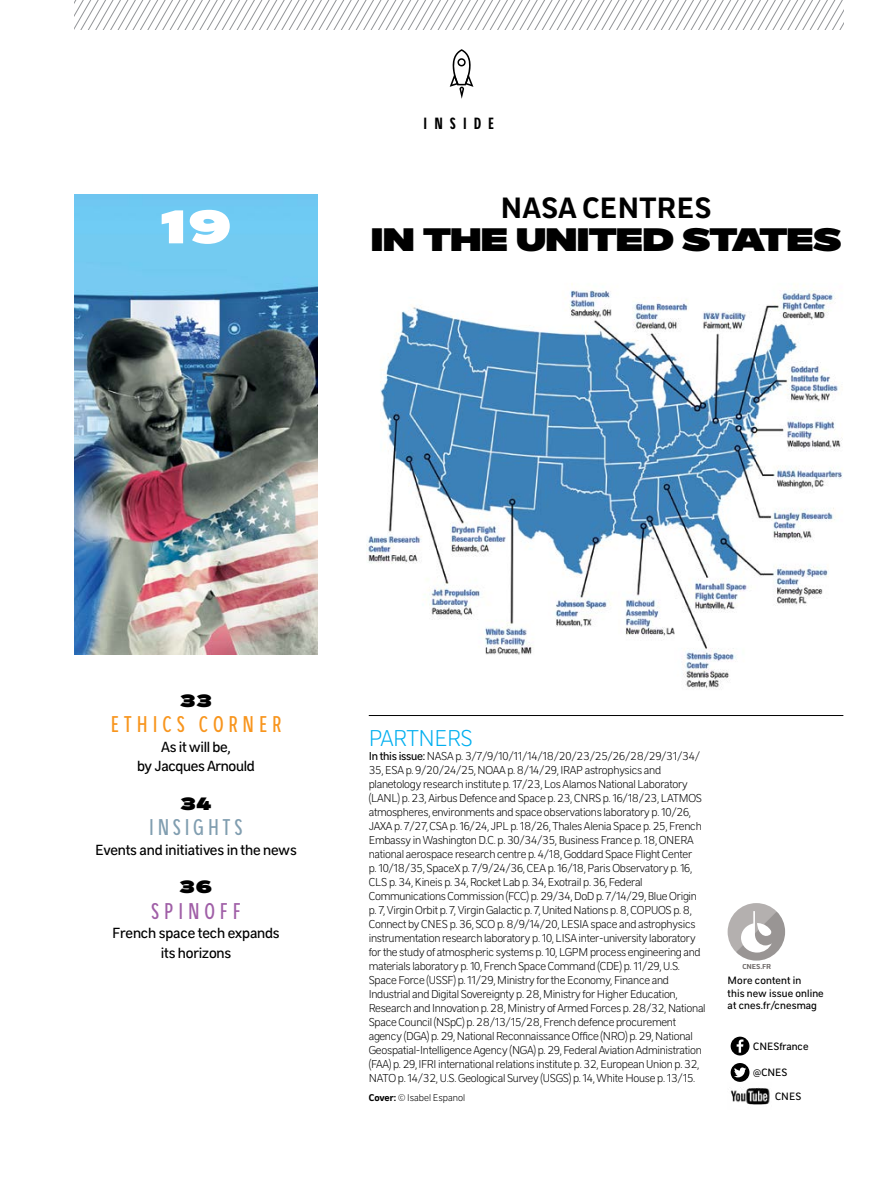
<style>
.page{position:relative;width:893px;height:1191px;background:#fff}
.page>*{position:absolute;margin:0;border:0;box-sizing:border-box;transform-origin:0 0}
.t1{font:50.75px "CNES Poster";color:#fff}
.t2{font:35px "CNES Poster";letter-spacing:-.04em;color:#000}
.t3{font:700 31.5px "CNES Sans";color:#000}
.t4{font:24.5px "CNES Condensed";letter-spacing:.2em;color:#f8951d}
.t5{font:300 24.5px "CNES Sans";letter-spacing:-.02em;color:#00afef}
.t6{font:24.5px "CNES Condensed";letter-spacing:.15em;color:#819eb0}
.t7{font:24.5px "CNES Condensed";letter-spacing:.2em;color:#a05fa7}
.t8{font:19.25px "CNES Poster";color:#000}
.t9{font:700 17.5px "CNES Condensed";letter-spacing:.4em;color:#000}
.t10{font:15.75px/19.2px "CNES Sans";letter-spacing:-.01em;color:#000;text-align:center}
.t11{font:300 12.25px/14px "CNES Sans";letter-spacing:-.02em;color:#000}
.t12{font:11.38px/12.2px "CNES Sans";letter-spacing:.01em;color:#000}
.t13{font:300 10.5px "CNES Sans";color:#000}
.t14{font:700 7.88px "CNES Sans";letter-spacing:-.025em;color:#6e6968}
.s1{font-weight:400}
.s2{font-weight:700}
</style>
<div class="page">
<img style="left:366px;top:283px;width:477px;height:406px">
<img style="left:74px;top:195px;width:243px;height:459px">
<svg style="left:74px;top:0;width:769px;height:30px"></svg>
<hr style="left:369px;top:715px;width:474px;height:1px;background:#000">
<svg style="left:449px;top:49px;width:25px;height:50px"></svg>
<svg style="left:731px;top:1036px;width:18px;height:19px"></svg>
<svg style="left:731px;top:1063px;width:18px;height:18px"></svg>
<img style="left:730px;top:1087px;width:40px;height:18px">
<div style="left:728px;top:903px;width:57px;height:57px;background:#b4b0af;border-radius:50%"></div>
<svg style="left:736px;top:911px;width:50px;height:50px"></svg>
<h1 class="t1" style="left:161px;top:189px;width:72px">19</h1>
<h3 class="t9" style="left:424px;top:112px;width:72px">INSIDE</h3>
<h3 class="t3" style="left:500px;top:189px;width:213px">NASA CENTRES</h3>
<h2 class="t2" style="left:371px;top:213px;width:472px">IN THE UNITED STATES</h2>
<h3 class="t8" style="left:180px;top:686px;width:33px">33</h3>
<h3 class="t4" style="left:111px;top:709px;width:172px">ETHICS CORNER</h3>
<p class="t10" style="left:137px;top:737px;width:119px">As it will be,<br>by Jacques Arnould</p>
<h3 class="t8" style="left:180px;top:788px;width:33px">34</h3>
<h3 class="t6" style="left:149px;top:812px;width:95px">INSIGHTS</h3>
<p class="t10" style="left:95px;top:839px;width:203px">Events and initiatives in the news</p>
<h3 class="t8" style="left:180px;top:872px;width:34px">36</h3>
<h3 class="t7" style="left:151px;top:895px;width:91px">SPINOFF</h3>
<p class="t10" style="left:112px;top:923px;width:169px">French space tech expands its horizons</p>
<h3 class="t5" style="left:369px;top:724px;width:105px">PARTNERS</h3>
<p class="t11" style="left:369px;top:749px;width:338px"><span class="s1">In this issue:</span> NASA p. 3/7/9/10/11/14/18/20/23/25/26/28/29/31/34/ 35, ESA p. 9/20/24/25, NOAA p. 8/14/29, IRAP astrophysics and planetology research institute p. 17/23, Los Alamos National Laboratory (LANL) p. 23, Airbus Defence and Space p. 23, CNRS p. 16/18/23, LATMOS atmospheres, environments and space observations laboratory p. 10/26, JAXA p. 7/27, CSA p. 16/24, JPL p. 18/26, Thales Alenia Space p. 25, French Embassy in Washington D.C. p. 30/34/35, Business France p. 18, ONERA national aerospace research centre p. 4/18, Goddard Space Flight Center<br>p. 10/18/35, SpaceX p. 7/9/24/36, CEA p. 16/18, Paris Observatory p. 16, CLS p. 34, Kineis p. 34, Rocket Lab p. 34, Exotrail p. 36, Federal Communications Commission (FCC) p. 29/34, DoD p. 7/14/29, Blue Origin p. 7, Virgin Orbit p. 7, Virgin Galactic p. 7, United Nations p. 8, COPUOS p. 8, Connect by CNES p. 36, SCO p. 8/9/14/20, LESIA space and astrophysics instrumentation research laboratory p. 10, LISA inter-university laboratory for the study of atmospheric systems p. 10, LGPM process engineering and materials laboratory p. 10, French Space Command (CDE) p. 11/29, U.S.<br>Space Force (USSF) p. 11/29, Ministry for the Economy, Finance and Industrial and Digital Sovereignty p. 28, Ministry for Higher Education, Research and Innovation p. 28, Ministry of Armed Forces p. 28/32, National Space Council (NSpC) p. 28/13/15/28, French defence procurement agency (DGA) p. 29, National Reconnaissance Office (NRO) p. 29, National Geospatial-Intelligence Agency (NGA) p. 29, Federal Aviation Administration (FAA) p. 29, lFRI international relations institute p. 32, European Union p. 32, NATO p. 14/32, U.S. Geological Survey (USGS) p. 14, White House p. 13/15.</p>
<p class="t13" style="left:369px;top:1092px;width:98px"><span class="s2">Cover:</span> © Isabel Espanol</p>
<p class="t14" style="left:742px;top:962px;width:30px">CNES.FR</p>
<p class="t12" style="left:728px;top:974px;width:98px">More content in<br>this new issue online at cnes.fr/cnesmag</p>
<p class="t12" style="left:753px;top:1040px;width:57px">CNESfrance</p>
<p class="t12" style="left:775px;top:1059px;width:28px;line-height:24.8px;text-indent:-22px">@CNES<br>CNES</p>
</div>
